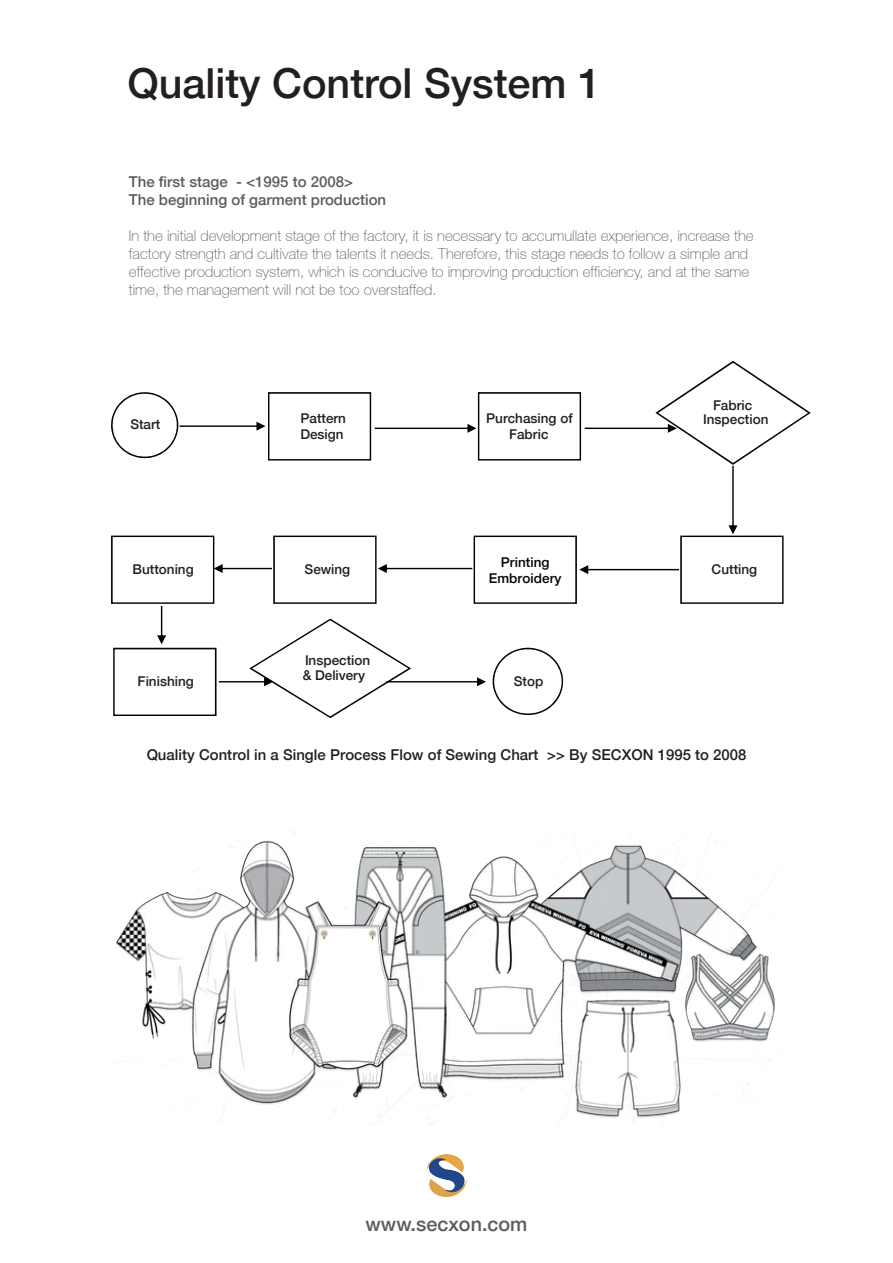
<style>
.page{position:relative;width:893px;height:1263px;background:#fff}
.page>*{position:absolute;margin:0;border:0;box-sizing:border-box;transform-origin:0 0}
.t1{font:500 41.4px "Helvetica 65";color:#231f20}
.t2{font:500 19.8px "Helvetica 65";color:#595d61}
.t3{font:100 15px/18px "Helvetica 35";color:#595d61}
.t4{font:500 15px "Helvetica 65";letter-spacing:.005em;color:#231f20}
.t5{font:500 15px/18px "Helvetica 65";color:#595d61}
.t6{font:500 13.5px/15.9px "Helvetica 65";letter-spacing:.005em;color:#231f20}
.t7{font:500 13.5px/16.2px "Helvetica 65";letter-spacing:.005em;color:#030303;text-align:center}
</style>
<div class="page">
<img style="left:427px;top:1155px;width:39px;height:41px">
<svg style="left:111px;top:361px;width:700px;height:357px"></svg>
<img style="left:116px;top:841px;width:659px;height:277px">
<h1 class="t1" style="left:127px;top:58px;width:475px">Quality Control System 1</h1>
<p class="t5" style="left:129px;top:172px;width:259px">The first stage - &lt;1995 to 2008&gt;<br>The beginning of garment production</p>
<p class="t3" style="left:129px;top:226px;width:626px">In the initial development stage of the factory, it is necessary to accumullate experience, increase the factory strength and cultivate the talents it needs. Therefore, this stage needs to follow a simple and effective production system, which is conducive to improving production efficiency, and at the same time, the management will not be too overstaffed.</p>
<p class="t6" style="left:130px;top:416px;width:32px">Start</p>
<p class="t6" style="left:300px;top:410px;width:47px">Pattern<br>Design</p>
<p class="t6" style="left:486px;top:410px;width:88px;text-align:center">Purchasing of<br>Fabric</p>
<p class="t6" style="left:703px;top:398px;width:67px;line-height:14.4px;text-align:center">Fabric<br>Inspection</p>
<p class="t7" style="left:489px;top:554px;width:74px">Printing<br>Embroidery</p>
<p class="t6" style="left:133px;top:561px;width:63px">Buttoning</p>
<p class="t6" style="left:305px;top:561px;width:47px">Sewing</p>
<p class="t6" style="left:712px;top:561px;width:47px">Cutting</p>
<p class="t6" style="left:138px;top:673px;width:58px">Finishing</p>
<p class="t6" style="left:303px;top:653px;width:69px;line-height:14.2px">Inspection &amp; Delivery</p>
<p class="t6" style="left:514px;top:673px;width:31px">Stop</p>
<p class="t4" style="left:147px;top:746px;width:601px">Quality Control in a Single Process Flow of Sewing Chart &gt;&gt; By SECXON 1995 to 2008</p>
<h2 class="t2" style="left:366px;top:1212px;width:163px">www.secxon.com</h2>
</div>
